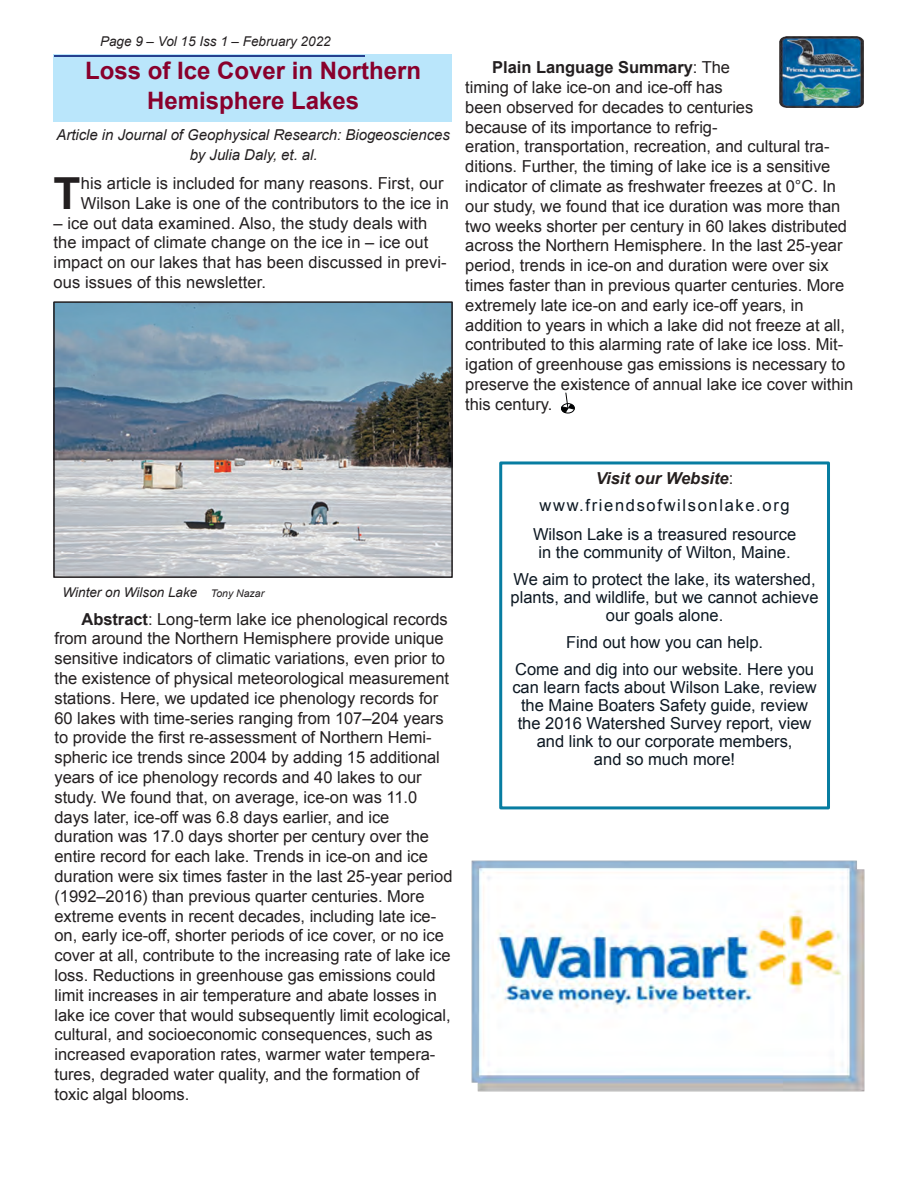
<style>
.page{position:relative;width:918px;height:1188px;background:#fff}
.page>*{position:absolute;margin:0;border:0;box-sizing:border-box;transform-origin:0 0}
.t1{font:700 44.1px "Arial";color:#231f20}
.t2{font:700 24px/30px "Arial";color:#89002c;text-align:center}
.t3{font:16.5px/19.8px "Arial";letter-spacing:-.005em;color:#231f20}
.t4{font:16.5px/18px "Arial";color:#0d1822;text-align:center}
.t5{font:italic 15px/19.8px "Arial";letter-spacing:-.005em;color:#231f20;text-align:center}
.t6{font:italic 13.5px "Arial";color:#231f20}
.s1{font-weight:700}
.s2{font-size:10.5px}
.s3{font-weight:700;font-style:italic;color:#251f1e}
.s4{color:#251f1e}
</style>
<div class="page">
<div style="left:54px;top:54px;width:398px;height:68px;background:#bae6fb"></div>
<hr style="left:54px;top:55px;width:310px;height:1px;background:#25408f">
<div style="left:561px;top:403px;width:14px;height:10px;border:1px solid #010203;border-radius:50%"></div>
<svg style="left:562px;top:392px;width:12px;height:21px"></svg>
<img style="left:780px;top:36px;width:83px;height:72px">
<div style="left:499px;top:461px;width:331px;height:348px;border:3px solid #077da1"></div>
<img style="left:471px;top:860px;width:394px;height:232px">
<img style="left:56px;top:304px;width:394px;height:271px">
<div style="left:53px;top:301px;width:400px;height:277px;border:2px solid #231f20"></div>
<p class="t6" style="left:100px;top:36px;width:232px">Page 9 – Vol 15 Iss 1 – February 2022</p>
<h2 class="t2" style="left:85px;top:57px;width:338px">Loss of Ice Cover in Northern<br>Hemisphere Lakes</h2>
<p class="t5" style="left:56px;top:127px;width:395px">Article in Journal of Geophysical Research: Biogeosciences by Julia Daly, et. al.</p>
<h1 class="t1" style="left:54px;top:177px;width:28px">T</h1>
<p class="t3" style="left:81px;top:175px;width:370px">his article is included for many reasons. First, our<br>Wilson Lake is one of the contributors to the ice in</p>
<p class="t3" style="left:54px;top:214px;width:395px">– ice out data examined. Also, the study deals with the impact of climate change on the ice in – ice out impact on our lakes that has been discussed in previ&shy;ous issues of this newsletter.</p>
<p class="t3" style="left:465px;top:59px;width:390px;text-indent:27px"><span class="s1">Plain Language Summary</span>: The<br>timing of lake ice-on and ice-off has<br>been observed for decades to centuries<br>because of its importance to refrig-<br>eration, transportation, recreation, and cultural tra&shy;ditions. Further, the timing of lake ice is a sensitive indicator of climate as freshwater freezes at 0°C. In our study, we found that ice duration was more than two weeks shorter per century in 60 lakes distributed across the Northern Hemisphere. In the last 25-year period, trends in ice-on and duration were over six times faster than in previous quarter centuries. More extremely late ice-on and early ice-off years, in addition to years in which a lake did not freeze at all, contributed to this alarming rate of lake ice loss. Mit&shy;igation of greenhouse gas emissions is necessary to preserve the existence of annual lake ice cover within this century.</p>
<p class="t6" style="left:63px;top:587px;width:203px">Winter on Wilson Lake <span class="s2">Tony Nazar</span></p>
<p class="t3" style="left:55px;top:610px;width:400px;text-indent:27px"><span class="s1">Abstract</span>: Long-term lake ice phenological records from around the Northern Hemisphere provide unique sensitive indicators of climatic variations, even prior to the existence of physical meteorological measurement stations. Here, we updated ice phenology records for 60 lakes with time-series ranging from 107–204 years to provide the first re-assessment of Northern Hemi&shy;spheric ice trends since 2004 by adding 15 additional years of ice phenology records and 40 lakes to our study. We found that, on average, ice-on was 11.0 days later, ice-off was 6.8 days earlier, and ice duration was 17.0 days shorter per century over the entire record for each lake. Trends in ice-on and ice duration were six times faster in the last 25-year period (1992–2016) than previous quarter centuries. More extreme events in recent decades, including late ice&shy;on, early ice-off, shorter periods of ice cover, or no ice cover at all, contribute to the increasing rate of lake ice loss. Reductions in greenhouse gas emissions could limit increases in air temperature and abate losses in lake ice cover that would subsequently limit ecological, cultural, and socioeconomic consequences, such as increased evaporation rates, warmer water tempera&shy;tures, degraded water quality, and the formation of toxic algal blooms.</p>
<p class="t4" style="left:533px;top:466px;width:265px;line-height:28px"><span class="s3">Visit our Website</span><span class="s4">: </span>www.friendsofwilsonlake.org<br>Wilson Lake is a treasured resource</p>
<p class="t4" style="left:513px;top:540px;width:304px;line-height:27px">in the community of Wilton, Maine.<br>We aim to protect the lake, its watershed,</p>
<p class="t4" style="left:511px;top:590px;width:310px">plants, and wildlife, but we cannot achieve our goals alone.</p>
<p class="t4" style="left:515px;top:630px;width:300px;line-height:27px">Find out how you can help.<br>Come and dig into our website. Here you</p>
<p class="t4" style="left:512px;top:680px;width:306px">can learn facts about Wilson Lake, review the Maine Boaters Safety guide, review the 2016 Watershed Survey report, view and link to our corporate members,<br>and so much more!</p>
</div>
